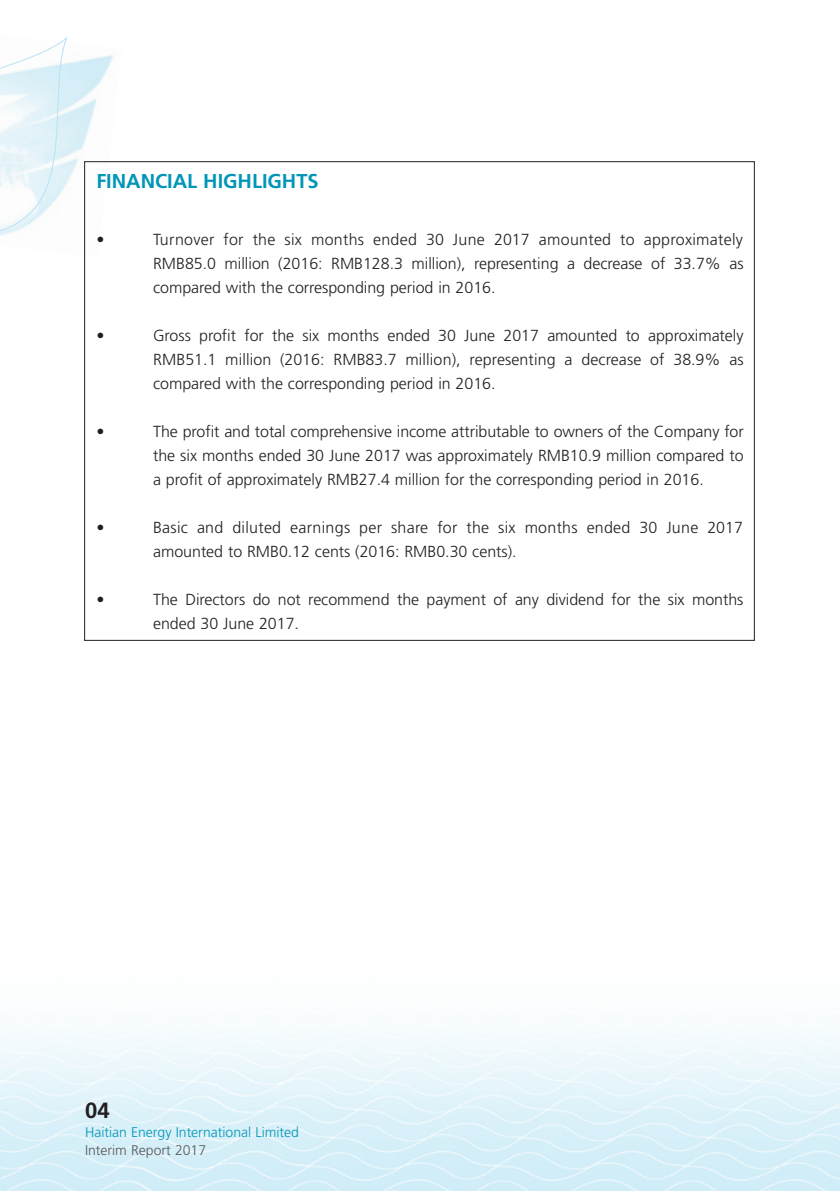
<style>
.page{position:relative;width:840px;height:1191px;background:#fff}
.page>*{position:absolute;margin:0;border:0;box-sizing:border-box;transform-origin:0 0}
.t1{font:700 22px "Frutiger LT Std";color:#231f20}
.Heading_1{font:700 20px "Frutiger LT Std";color:#0196b7}
.Body_Text{font:300 16px/24px "Frutiger LT Std";color:#231f20;text-align:justify}
.t2{font:300 14px "Frutiger LT Std";color:#0196b7}
.t3{font:300 14px "Frutiger LT Std";color:#57585a}
</style>
<div class="page">
<img style="left:69px;top:55px;width:44px;height:124px">
<svg style="left:0;top:37px;width:69px;height:199px"></svg>
<img style="left:0;top:1028px;width:839px;height:163px">
<img style="left:839px;top:1036px;width:1px;height:155px">
<p class="Heading_1" style="left:96px;top:169px;width:224px">FINANCIAL HIGHLIGHTS</p>
<p class="Body_Text" style="left:96px;top:227px;width:9px">•</p>
<p class="Body_Text" style="left:153px;top:227px;width:591px">Turnover for the six months ended 30 June 2017 amounted to approximately RMB85.0 million (2016: RMB128.3 million), representing a decrease of 33.7% as compared with the corresponding period in 2016.</p>
<p class="Body_Text" style="left:96px;top:323px;width:9px">•</p>
<p class="Body_Text" style="left:153px;top:323px;width:591px">Gross profit for the six months ended 30 June 2017 amounted to approximately RMB51.1 million (2016: RMB83.7 million), representing a decrease of 38.9% as compared with the corresponding period in 2016.</p>
<p class="Body_Text" style="left:96px;top:419px;width:9px">•</p>
<p class="Body_Text" style="left:153px;top:419px;width:592px">The profit and total comprehensive income attributable to owners of the Company for the six months ended 30 June 2017 was approximately RMB10.9 million compared to a profit of approximately RMB27.4 million for the corresponding period in 2016.</p>
<p class="Body_Text" style="left:96px;top:515px;width:9px">•</p>
<p class="Body_Text" style="left:153px;top:515px;width:591px">Basic and diluted earnings per share for the six months ended 30 June 2017 amounted to RMB0.12 cents (2016: RMB0.30 cents).</p>
<p class="Body_Text" style="left:96px;top:587px;width:9px">•</p>
<p class="Body_Text" style="left:153px;top:587px;width:591px">The Directors do not recommend the payment of any dividend for the six months ended 30 June 2017.</p>
<h1 class="t1" style="left:85px;top:1097px;width:26px">04</h1>
<p class="t2" style="left:85px;top:1124px;width:215px">Haitian Energy International Limited</p>
<p class="t3" style="left:85px;top:1142px;width:122px">Interim Report 2017</p>
</div>
